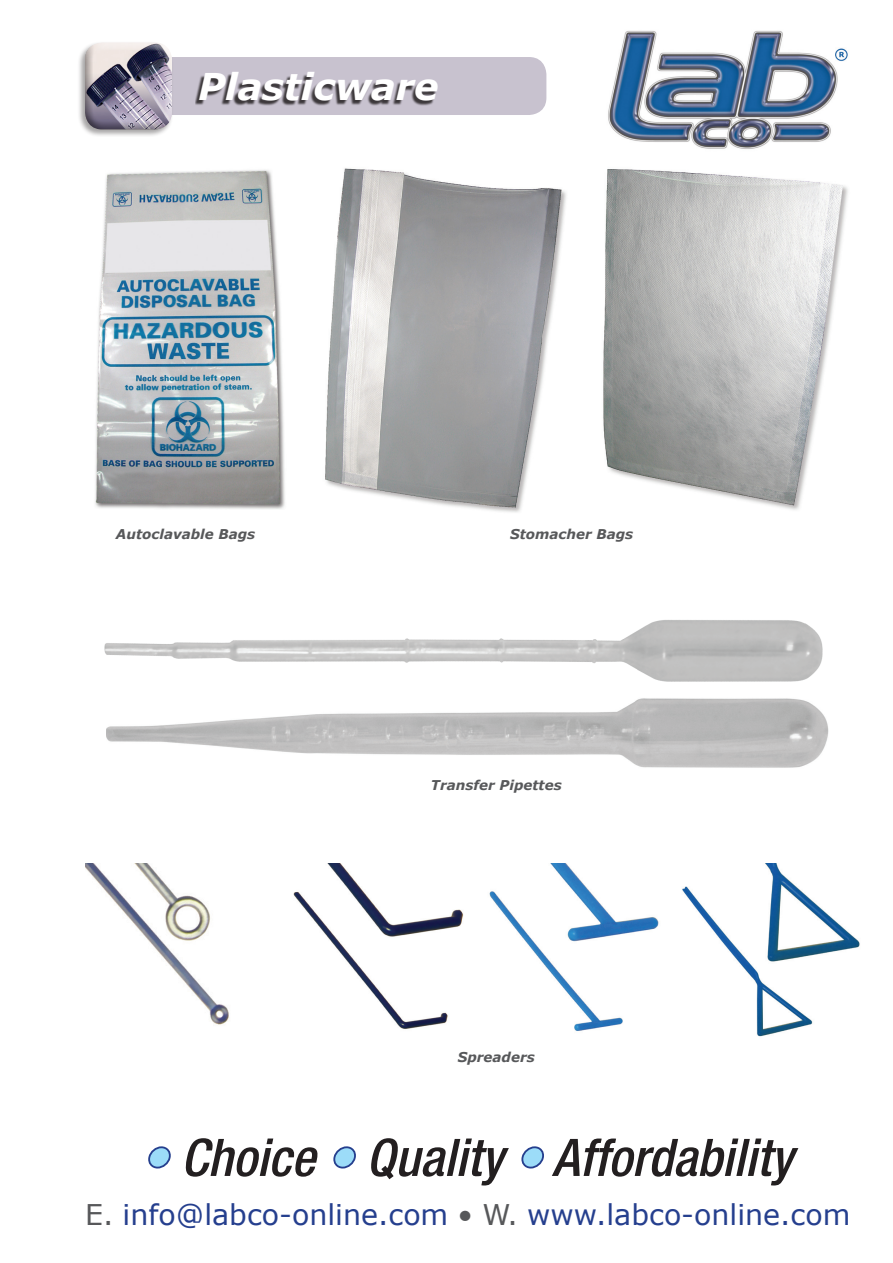
<style>
.page{position:relative;width:893px;height:1263px;background:#fff}
.page>*{position:absolute;margin:0;border:0;box-sizing:border-box;transform-origin:0 0}
.t1{font:italic 500 condensed 51.9px "Helvetica Neue LT Std";color:#231f20}
.t2{font:italic 700 36.75px "Verdana";color:#fff}
.t3{font:28.5px "Verdana";color:#253f8e}
.t4{font:italic 700 13.5px "Verdana";color:#57585a}
.s1{color:#9cdcf8}
.s2{color:#57585a}
</style>
<div class="page">
<div style="left:100px;top:57px;width:446px;height:58px;background:#c8c2cf;border-radius:17px"></div>
<div style="left:195px;top:74px;width:241px;height:31px;background:#231f20;opacity:.85"></div>
<div style="left:77px;top:41px;width:96px;height:96px;background:#231f20;opacity:.4"></div>
<div style="left:82px;top:42px;width:90px;height:90px;background:#231f20;opacity:.75"></div>
<img style="left:608px;top:30px;width:240px;height:119px">
<svg style="left:148px;top:1146px;width:23px;height:23px"></svg>
<svg style="left:333px;top:1146px;width:23px;height:23px"></svg>
<svg style="left:521px;top:1146px;width:23px;height:23px"></svg>
<img style="left:95px;top:170px;width:190px;height:339px">
<img style="left:325px;top:168px;width:241px;height:345px">
<img style="left:85px;top:863px;width:775px;height:174px">
<img style="left:603px;top:169px;width:245px;height:341px">
<img style="left:107px;top:698px;width:722px;height:70px">
<img style="left:104px;top:620px;width:719px;height:62px">
<p class="t2" style="left:198px;top:63px;width:242px">Plasticware</p>
<p class="t4" style="left:116px;top:526px;width:141px">Autoclavable Bags</p>
<p class="t4" style="left:510px;top:526px;width:124px">Stomacher Bags</p>
<p class="t4" style="left:431px;top:777px;width:132px">Transfer Pipettes</p>
<p class="t4" style="left:458px;top:1048px;width:78px">Spreaders</p>
<p class="t1" style="left:143px;top:1126px;width:652px"><span class="s1">•</span> Choice <span class="s1">•</span> Quality <span class="s1">•</span> Affordability</p>
<p class="t3" style="left:85px;top:1197px;width:767px"><span class="s2">E.</span> info@labco-online.com <span class="s2">• W.</span> www.labco-online.com</p>
</div>
